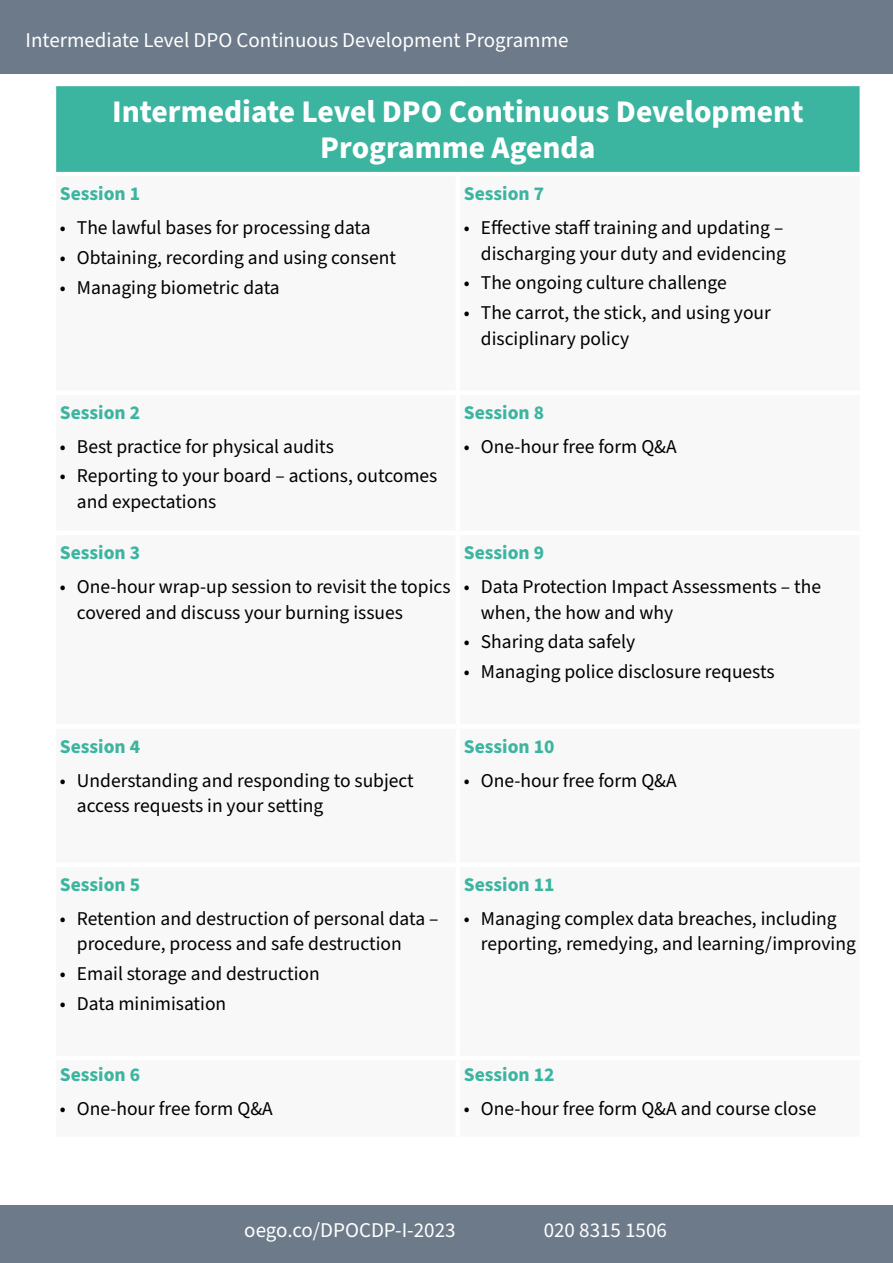
<style>
.page{position:relative;width:893px;height:1263px;background:#fff}
.page>*{position:absolute;margin:0;border:0;box-sizing:border-box;transform-origin:0 0}
.t1{font:700 31.5px/35.7px "Source Sans Pro";color:#fff;text-align:center}
.t2{font:21px "Source Sans Pro";color:#fff}
.t3{font:19.5px/25.5px "Source Sans Pro";color:#000}
.t4{font:700 19.5px "Source Sans Pro";color:#3cb5a0}
</style>
<div class="page">
<div style="left:0;top:0;width:893px;height:74px;background:#6c7a8a"></div>
<div style="left:0;top:1205px;width:893px;height:58px;background:#6c7a8a"></div>
<div style="left:54px;top:84px;width:808px;height:90px;background:#3cb5a0"></div>
<hr style="left:860px;top:86px;width:4px;height:86px;background:#fff">
<hr style="left:458px;top:172px;width:406px;height:4px;background:#fff">
<hr style="left:52px;top:82px;width:406px;height:4px;background:#fff">
<hr style="left:52px;top:86px;width:4px;height:86px;background:#fff">
<hr style="left:458px;top:82px;width:406px;height:4px;background:#fff">
<hr style="left:52px;top:172px;width:406px;height:4px;background:#fff">
<p class="t2" style="left:26px;top:26px;width:544px">Intermediate Level DPO Continuous Development Programme</p>
<h1 class="t1" style="left:112px;top:95px;width:693px">Intermediate Level DPO Continuous Development<br>Programme Agenda</h1>
<p class="t4" style="left:60px;top:180px;width:82px">Session 1</p>
<p class="t3" style="left:60px;top:215px;width:312px">• The lawful bases for processing data</p>
<p class="t3" style="left:60px;top:245px;width:338px">• Obtaining, recording and using consent</p>
<p class="t3" style="left:60px;top:275px;width:221px">• Managing biometric data</p>
<p class="t4" style="left:464px;top:180px;width:82px">Session 7</p>
<p class="t3" style="left:464px;top:216px;width:324px;text-align:right">• Effective staff training and updating – discharging your duty and evidencing</p>
<p class="t3" style="left:464px;top:271px;width:264px">• The ongoing culture challenge</p>
<p class="t3" style="left:481px;top:301px;width:292px;text-indent:-17px">• The carrot, the stick, and using your disciplinary policy</p>
<p class="t4" style="left:60px;top:399px;width:82px">Session 2</p>
<p class="t3" style="left:60px;top:434px;width:275px">• Best practice for physical audits</p>
<p class="t3" style="left:77px;top:464px;width:362px;text-indent:-17px">• Reporting to your board – actions, outcomes and expectations</p>
<p class="t4" style="left:60px;top:539px;width:82px">Session 3</p>
<p class="t3" style="left:77px;top:574px;width:375px;text-indent:-17px">• One-hour wrap-up session to revisit the topics covered and discuss your burning issues</p>
<p class="t4" style="left:464px;top:399px;width:82px">Session 8</p>
<p class="t3" style="left:464px;top:434px;width:214px">• One-hour free form Q&amp;A</p>
<p class="t4" style="left:464px;top:539px;width:82px">Session 9</p>
<p class="t3" style="left:481px;top:574px;width:342px;text-indent:-17px">• Data Protection Impact Assessments – the when, the how and why</p>
<p class="t3" style="left:464px;top:630px;width:173px">• Sharing data safely</p>
<p class="t3" style="left:464px;top:659px;width:312px">• Managing police disclosure requests</p>
<p class="t4" style="left:60px;top:733px;width:82px">Session 4</p>
<p class="t3" style="left:77px;top:768px;width:338px;text-indent:-17px">• Understanding and responding to subject access requests in your setting</p>
<p class="t4" style="left:464px;top:733px;width:92px">Session 10</p>
<p class="t3" style="left:464px;top:768px;width:214px">• One-hour free form Q&amp;A</p>
<p class="t4" style="left:60px;top:871px;width:82px">Session 5</p>
<p class="t3" style="left:77px;top:906px;width:363px;text-indent:-17px">• Retention and destruction of personal data – procedure, process and safe destruction</p>
<p class="t3" style="left:60px;top:961px;width:261px">• Email storage and destruction</p>
<p class="t3" style="left:60px;top:991px;width:168px">• Data minimisation</p>
<p class="t4" style="left:60px;top:1061px;width:82px">Session 6</p>
<p class="t3" style="left:60px;top:1096px;width:214px">• One-hour free form Q&amp;A</p>
<p class="t4" style="left:464px;top:871px;width:92px">Session 11</p>
<p class="t3" style="left:481px;top:906px;width:376px;text-indent:-17px">• Managing complex data breaches, including reporting, remedying, and learning/improving</p>
<p class="t4" style="left:464px;top:1061px;width:92px">Session 12</p>
<p class="t3" style="left:464px;top:1096px;width:354px">• One-hour free form Q&amp;A and course close</p>
<p class="t2" style="left:244px;top:1216px;width:213px">oego.co/DPOCDP-I-2023</p>
<p class="t2" style="left:544px;top:1216px;width:125px">020 8315 1506</p>
</div>
